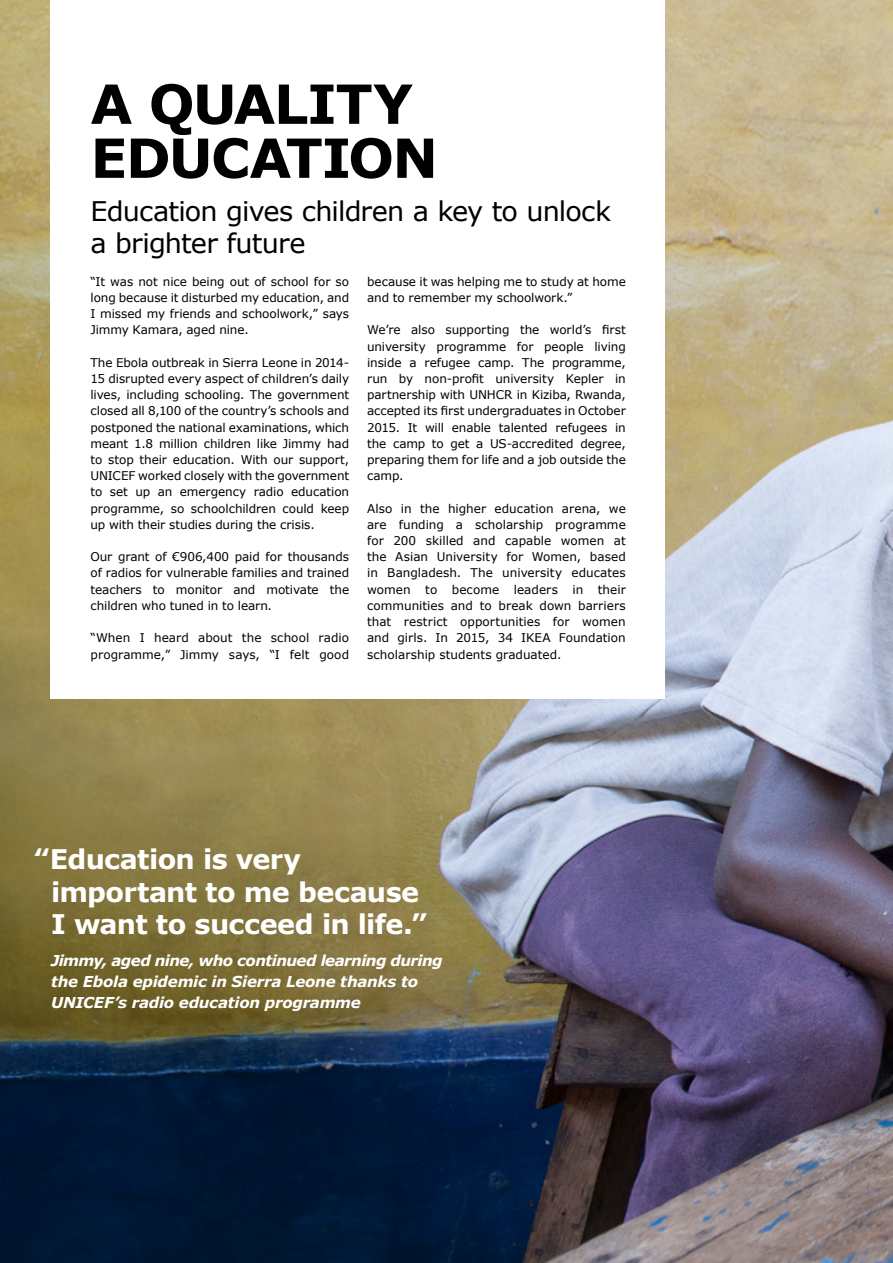
<style>
.page{position:relative;width:893px;height:1263px;background:#fff}
.page>*{position:absolute;margin:0;border:0;box-sizing:border-box;transform-origin:0 0}
.t1{font:700 54px/54px "Verdana IKEA";letter-spacing:-.03em;color:#000}
.t2{font:700 27px/32.4px "Verdana";letter-spacing:-.025em;color:#fff}
.t3{font:27px/32.4px "Verdana";letter-spacing:-.03em;color:#000}
.t4{font:italic 700 15px/21px "Verdana IKEA";letter-spacing:-.02em;color:#fff}
.t5{font:12px/16.2px "Verdana";letter-spacing:-.005em;color:#000;text-align:justify}
</style>
<div class="page">
<img style="left:0;top:0;width:893px;height:1263px">
<div style="left:51px;top:0;width:614px;height:698px;background:#fff"></div>
<h1 class="t1" style="left:90px;top:78px;width:349px">A QUALITY<br>EDUCATION</h1>
<h2 class="t3" style="left:90px;top:195px;width:522px">Education gives children a key to unlock a brighter future</h2>
<p class="t5" style="left:90px;top:274px;width:260px">“It was not nice being out of school for so long because it disturbed my education, and I missed my friends and schoolwork,” says Jimmy Kamara, aged nine.</p>
<p class="t5" style="left:90px;top:355px;width:260px">The Ebola outbreak in Sierra Leone in 2014- 15 disrupted every aspect of children’s daily lives, including schooling. The government closed all 8,100 of the country’s schools and postponed the national examinations, which meant 1.8 million children like Jimmy had to stop their education. With our support, UNICEF worked closely with the government to set up an emergency radio education programme, so schoolchildren could keep up with their studies during the crisis.</p>
<p class="t5" style="left:90px;top:549px;width:260px">Our grant of €906,400 paid for thousands of radios for vulnerable families and trained teachers to monitor and motivate the children who tuned in to learn.</p>
<p class="t5" style="left:90px;top:630px;width:260px">“When I heard about the school radio programme,” Jimmy says, “I felt good</p>
<p class="t5" style="left:367px;top:274px;width:260px">because it was helping me to study at home and to remember my schoolwork.”</p>
<p class="t5" style="left:367px;top:322px;width:260px">We’re also supporting the world’s first university programme for people living inside a refugee camp. The programme, run by non-profit university Kepler in partnership with UNHCR in Kiziba, Rwanda, accepted its first undergraduates in October 2015. It will enable talented refugees in the camp to get a US-accredited degree, preparing them for life and a job outside the camp.</p>
<p class="t5" style="left:367px;top:500px;width:260px">Also in the higher education arena, we are funding a scholarship programme for 200 skilled and capable women at the Asian University for Women, based in Bangladesh. The university educates women to become leaders in their communities and to break down barriers that restrict opportunities for women and girls. In 2015, 34 IKEA Foundation scholarship students graduated.</p>
<h2 class="t2" style="left:51px;top:843px;width:378px;text-indent:-17px">‟Education is very important to me because<br>I want to succeed in life.”</h2>
<p class="t4" style="left:51px;top:950px;width:393px">Jimmy, aged nine, who continued learning during the Ebola epidemic in Sierra Leone thanks to<br>UNICEF’s radio education programme</p>
</div>
